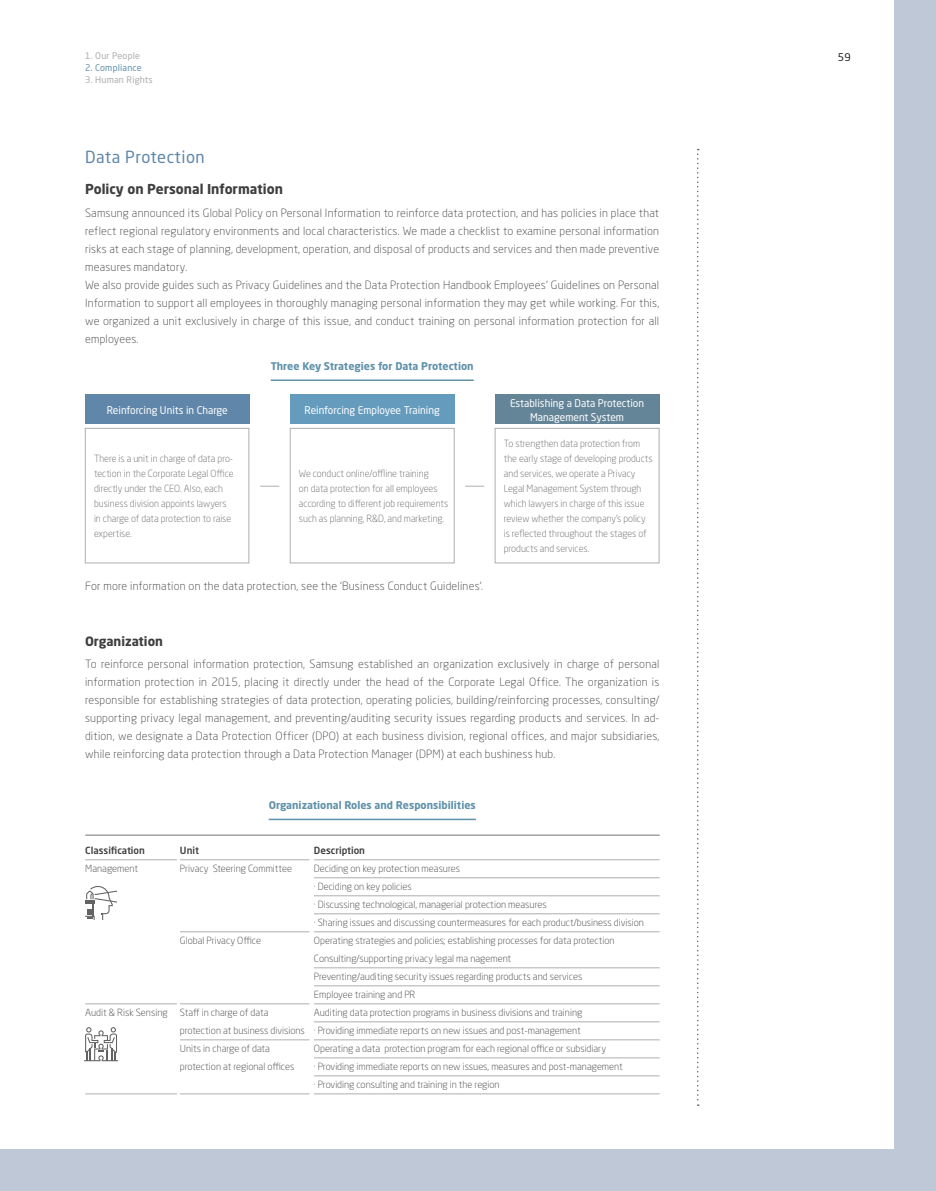
<style>
.page{position:relative;width:936px;height:1191px;background:#fff}
.page>*{position:absolute;margin:0;border:0;box-sizing:border-box;transform-origin:0 0}
.t1{font:16.5px "Neo Sans Std";letter-spacing:.03em;color:#6087a9}
.t2{font:700 13.5px "Neo Sans Std";color:#3e3e3f}
.t3{font:700 12.75px "Neo Sans Std";color:#3e3e3f}
.t4{font:300 11.25px/18px "Neo Sans Std";letter-spacing:.02em;color:#3e3e3f}
.t5{font:10.5px/13.5px "Neo Sans Std";color:#fff;text-align:center}
.t6{font:700 10.5px "Neo Sans Std";color:#6092aa}
.t7{font:10.5px "Neo Sans Std";color:#231f20}
.t8{font:300 9.75px/18px "Neo Sans Std";color:#3e3e3f}
.t9{font:300 9.75px/15px "Neo Sans Std";color:#636366}
.t10{font:500 9.75px "Neo Sans Std";color:#3e3e3f}
.t11{font:9px "Neo Sans Std";letter-spacing:.02em;color:#adaeb2}
.t12{font:9px "Neo Sans Std";letter-spacing:.02em;color:#6092aa}
</style>
<div class="page">
<div style="left:0;top:0;width:935px;height:1191px;background:#bfc8d6"></div>
<div style="left:0;top:0;width:893px;height:1148px;background:#fff"></div>
<svg style="left:697px;top:149px;width:1px;height:957px"></svg>
<hr style="left:271px;top:379px;width:202px;height:2px;background:#6092aa">
<svg style="left:465px;top:486px;width:19px;height:1px"></svg>
<svg style="left:260px;top:486px;width:19px;height:1px"></svg>
<div style="left:85px;top:394px;width:164px;height:30px;background:#6087a9"></div>
<div style="left:85px;top:428px;width:164px;height:135px;border:1px solid #adaeb2"></div>
<div style="left:290px;top:394px;width:164px;height:30px;background:#659cbd"></div>
<div style="left:290px;top:428px;width:164px;height:135px;border:1px solid #adaeb2"></div>
<div style="left:495px;top:394px;width:164px;height:30px;background:#648498"></div>
<div style="left:495px;top:428px;width:164px;height:135px;border:1px solid #adaeb2"></div>
<hr style="left:269px;top:818px;width:207px;height:2px;background:#6092aa">
<hr style="left:85px;top:859px;width:92px;height:1px;background:#adaeb2">
<hr style="left:85px;top:1003px;width:92px;height:1px;background:#adaeb2">
<hr style="left:85px;top:1093px;width:92px;height:1px;background:#adaeb2">
<hr style="left:180px;top:859px;width:129px;height:1px;background:#adaeb2">
<hr style="left:180px;top:931px;width:129px;height:1px;background:#adaeb2">
<hr style="left:180px;top:1003px;width:129px;height:1px;background:#adaeb2">
<hr style="left:180px;top:1039px;width:129px;height:1px;background:#adaeb2">
<hr style="left:180px;top:1093px;width:129px;height:1px;background:#adaeb2">
<hr style="left:85px;top:834px;width:574px;height:1px;background:#727376">
<hr style="left:314px;top:859px;width:345px;height:1px;background:#adaeb2">
<hr style="left:314px;top:877px;width:345px;height:1px;background:#adaeb2">
<hr style="left:314px;top:895px;width:345px;height:1px;background:#adaeb2">
<hr style="left:314px;top:913px;width:345px;height:1px;background:#adaeb2">
<hr style="left:314px;top:931px;width:345px;height:1px;background:#adaeb2">
<hr style="left:314px;top:967px;width:345px;height:1px;background:#adaeb2">
<hr style="left:314px;top:985px;width:345px;height:1px;background:#adaeb2">
<hr style="left:314px;top:1003px;width:345px;height:1px;background:#adaeb2">
<hr style="left:314px;top:1021px;width:345px;height:1px;background:#adaeb2">
<hr style="left:314px;top:1039px;width:345px;height:1px;background:#adaeb2">
<hr style="left:314px;top:1057px;width:345px;height:1px;background:#adaeb2">
<hr style="left:314px;top:1075px;width:345px;height:1px;background:#adaeb2">
<hr style="left:314px;top:1093px;width:345px;height:1px;background:#adaeb2">
<svg style="left:84px;top:1027px;width:34px;height:34px"></svg>
<svg style="left:85px;top:886px;width:32px;height:34px"></svg>
<p class="t11" style="left:85px;top:50px;width:56px">1. Our People</p>
<p class="t7" style="left:837px;top:51px;width:14px">59</p>
<p class="t12" style="left:85px;top:62px;width:58px">2. Compliance</p>
<p class="t11" style="left:85px;top:74px;width:69px">3. Human Rights</p>
<h1 class="t1" style="left:85px;top:147px;width:121px">Data Protection</h1>
<p class="t2" style="left:85px;top:181px;width:199px">Policy on Personal Information</p>
<p class="t4" style="left:85px;top:203px;width:575px">Samsung announced its Global Policy on Personal Information to reinforce data protection, and has policies in place that reflect regional regulatory environments and local characteristics. We made a checklist to examine personal information risks at each stage of planning, development, operation, and disposal of products and services and then made preventive measures mandatory.<br>We also provide guides such as Privacy Guidelines and the Data Protection Handbook Employees’ Guidelines on Personal Information to support all employees in thoroughly managing personal information they may get while working. For this, we organized a unit exclusively in charge of this issue, and conduct training on personal information protection for all employees.</p>
<p class="t5" style="left:107px;top:403px;width:122px">Reinforcing Units in Charge</p>
<p class="t9" style="left:94px;top:451px;width:141px">There is a unit in charge of data pro&shy;tection in the Corporate Legal Office directly under the CEO. Also, each business division appoints lawyers in charge of data protection to raise expertise.</p>
<p class="t6" style="left:271px;top:359px;width:204px">Three Key Strategies for Data Protection</p>
<p class="t5" style="left:304px;top:403px;width:137px">Reinforcing Employee Training</p>
<p class="t9" style="left:299px;top:466px;width:151px">We conduct online/offline training<br>on data protection for all employees according to different job requirements such as planning, R&amp;D, and marketing.</p>
<p class="t4" style="left:85px;top:577px;width:399px">For more information on the data protection, see the ‘Business Conduct Guidelines’.</p>
<p class="t5" style="left:510px;top:396px;width:136px">Establishing a Data Protection<br>Management System</p>
<p class="t9" style="left:504px;top:436px;width:150px">To strengthen data protection from the early stage of developing products and services, we operate a Privacy Legal Management System through which lawyers in charge of this issue review whether the company’s policy is reflected throughout the stages of products and services.</p>
<p class="t3" style="left:85px;top:632px;width:79px">Organization</p>
<p class="t4" style="left:85px;top:654px;width:576px;text-align:justify">To reinforce personal information protection, Samsung established an organization exclusively in charge of personal information protection in 2015, placing it directly under the head of the Corporate Legal Office. The organization is responsible for establishing strategies of data protection, operating policies, building/reinforcing processes, consulting/ supporting privacy legal management, and preventing/auditing security issues regarding products and services. In ad&shy;dition, we designate a Data Protection Officer (DPO) at each business division, regional offices, and major subsidiaries, while reinforcing data protection through a Data Protection Manager (DPM) at each bushiness hub.</p>
<p class="t6" style="left:269px;top:798px;width:209px">Organizational Roles and Responsibilities</p>
<p class="t10" style="left:85px;top:844px;width:61px">Classification</p>
<p class="t8" style="left:85px;top:859px;width:54px">Management</p>
<p class="t8" style="left:85px;top:1003px;width:84px">Audit &amp; Risk Sensing</p>
<p class="t10" style="left:180px;top:844px;width:21px">Unit</p>
<p class="t8" style="left:180px;top:859px;width:114px">Privacy Steering Committee</p>
<p class="t8" style="left:180px;top:931px;width:83px">Global Privacy Office</p>
<p class="t8" style="left:180px;top:1003px;width:126px">Staff in charge of data protection at business divisions<br>Units in charge of data protection at regional offices</p>
<p class="t10" style="left:314px;top:844px;width:53px">Description</p>
<p class="t8" style="left:314px;top:859px;width:331px">Deciding on key protection measures<br>· Deciding on key policies<br>· Discussing technological, managerial protection measures<br>· Sharing issues and discussing countermeasures for each product/business division Operating strategies and policies; establishing processes for data protection Consulting/supporting privacy legal ma nagement<br>Preventing/auditing security issues regarding products and services<br>Employee training and PR<br>Auditing data protection programs in business divisions and training<br>· Providing immediate reports on new issues and post-management<br>Operating a data protection program for each regional office or subsidiary<br>· Providing immediate reports on new issues, measures and post-management<br>· Providing consulting and training in the region</p>
</div>
